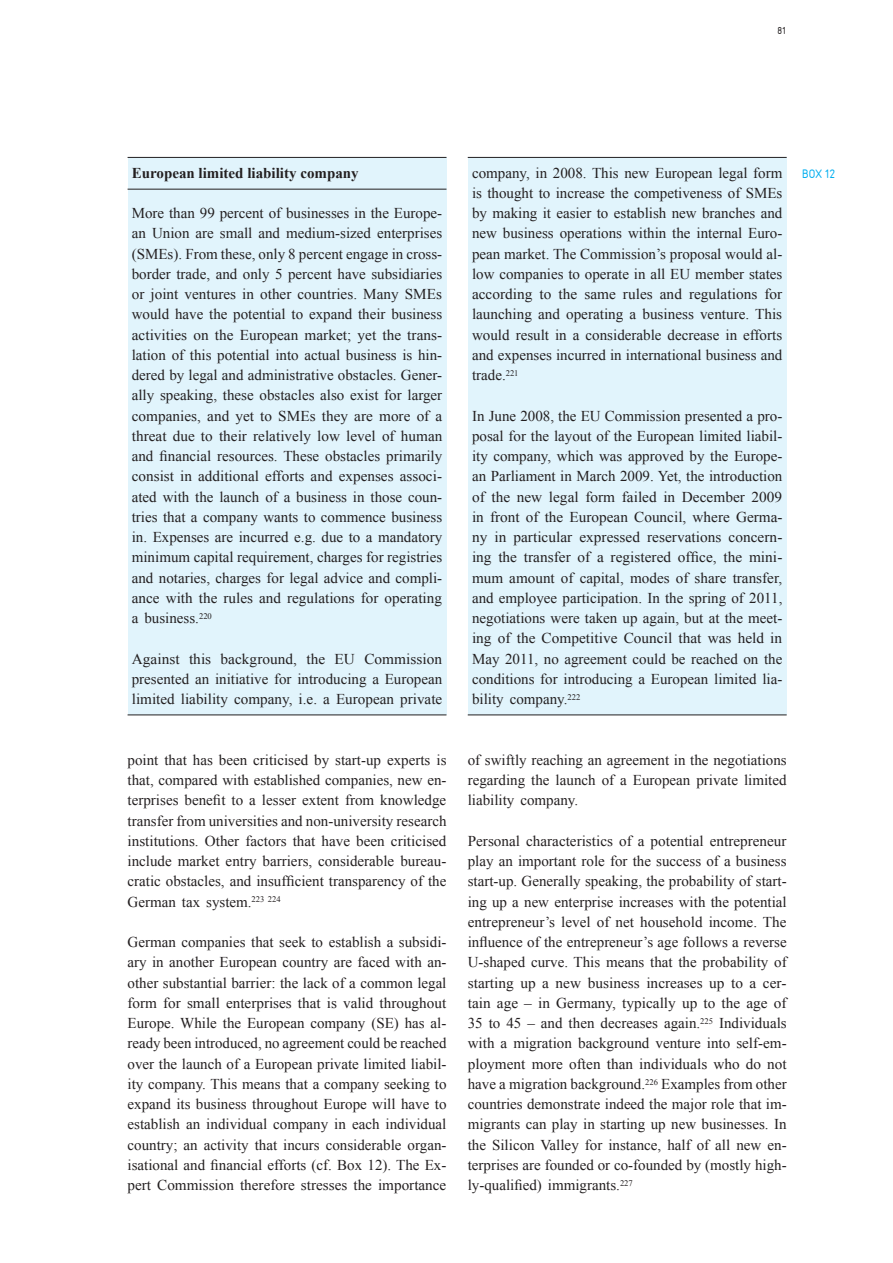
<style>
.page{position:relative;width:893px;height:1263px;background:#fff}
.page>*{position:absolute;margin:0;border:0;box-sizing:border-box;transform-origin:0 0}
.fliestext_box{font:15px/20.2px "Times New Roman";color:#231f20;text-align:justify}
.Fließtext_Times_10{font:15px/20.2px "Times New Roman";color:#231f20;text-align:justify}
.headline_box{font:700 15px "Times New Roman";color:#231f20}
.marginalie_tabelle{font:12.75px "Isonorm Com";color:#00aeef}
.t1{font:10.5px "Isonorm Com";color:#231f20}
</style>
<div class="page">
<div style="left:468px;top:157px;width:319px;height:558px;background:#e1f4fc"></div>
<div style="left:128px;top:157px;width:318px;height:558px;background:#e1f4fc"></div>
<hr style="left:128px;top:189px;width:318px;height:1px;background:#231f20">
<hr style="left:128px;top:157px;width:318px;height:1px;background:#231f20">
<hr style="left:468px;top:157px;width:319px;height:1px;background:#231f20">
<hr style="left:128px;top:715px;width:318px;height:1px;background:#231f20">
<hr style="left:468px;top:715px;width:319px;height:1px;background:#231f20">
<p class="t1" style="left:777px;top:25px;width:11px">81</p>
<p class="headline_box" style="left:132px;top:162px;width:228px">European limited liability company</p>
<p class="fliestext_box" style="left:132px;top:203px;width:312px">More than 99 percent of businesses in the Europe&shy;an Union are small and medium-sized enterprises (SMEs). From these, only 8 percent engage in cross&shy;border trade, and only 5 percent have subsidiaries or joint ventures in other countries. Many SMEs would have the potential to expand their business activities on the European market; yet the trans&shy;lation of this potential into actual business is hin&shy;dered by legal and administrative obstacles. Gener&shy;ally speaking, these obstacles also exist for larger companies, and yet to SMEs they are more of a threat due to their relatively low level of human and financial resources. These obstacles primarily consist in additional efforts and expenses associ&shy;ated with the launch of a business in those coun&shy;tries that a company wants to commence business in. Expenses are incurred e.g. due to a mandatory minimum capital requirement, charges for registries and notaries, charges for legal advice and compli&shy;ance with the rules and regulations for operating a business.<sup>220</sup></p>
<p class="fliestext_box" style="left:132px;top:648px;width:312px">Against this background, the EU Commission presented an initiative for introducing a European limited liability company, i.e. a European private</p>
<p class="Fließtext_Times_10" style="left:128px;top:749px;width:320px">point that has been criticised by start-up experts is that, compared with established companies, new en&shy;terprises benefit to a lesser extent from knowledge transfer from universities and non-university research institutions. Other factors that have been criticised include market entry barriers, considerable bureau&shy;cratic obstacles, and insufficient transparency of the German tax system.<sup>223</sup> <sup>224</sup></p>
<p class="Fließtext_Times_10" style="left:128px;top:932px;width:320px">German companies that seek to establish a subsidi&shy;ary in another European country are faced with an&shy;other substantial barrier: the lack of a common legal form for small enterprises that is valid throughout Europe. While the European company (SE) has al&shy;ready been introduced, no agreement could be reached over the launch of a European private limited liabil&shy;ity company. This means that a company seeking to expand its business throughout Europe will have to establish an individual company in each individual country; an activity that incurs considerable organ&shy;isational and financial efforts (cf. Box 12). The Ex&shy;pert Commission therefore stresses the importance</p>
<p class="fliestext_box" style="left:472px;top:162px;width:312px">company, in 2008. This new European legal form is thought to increase the competiveness of SMEs by making it easier to establish new branches and new business operations within the internal Euro&shy;pean market. The Commission’s proposal would al&shy;low companies to operate in all EU member states according to the same rules and regulations for launching and operating a business venture. This would result in a considerable decrease in efforts and expenses incurred in international business and trade.<sup>221</sup></p>
<p class="fliestext_box" style="left:472px;top:405px;width:312px">In June 2008, the EU Commission presented a pro&shy;posal for the layout of the European limited liabil&shy;ity company, which was approved by the Europe&shy;an Parliament in March 2009. Yet, the introduction of the new legal form failed in December 2009 in front of the European Council, where Germa&shy;ny in particular expressed reservations concern&shy;ing the transfer of a registered office, the mini&shy;mum amount of capital, modes of share transfer, and employee participation. In the spring of 2011, negotiations were taken up again, but at the meet&shy;ing of the Competitive Council that was held in May 2011, no agreement could be reached on the conditions for introducing a European limited lia&shy;bility company.<sup>222</sup></p>
<p class="marginalie_tabelle" style="left:802px;top:166px;width:35px">BOX 12</p>
<p class="Fließtext_Times_10" style="left:468px;top:749px;width:320px">of swiftly reaching an agreement in the negotiations regarding the launch of a European private limited liability company.</p>
<p class="Fließtext_Times_10" style="left:468px;top:830px;width:321px">Personal characteristics of a potential entrepreneur play an important role for the success of a business start-up. Generally speaking, the probability of start&shy;ing up a new enterprise increases with the potential entrepreneur’s level of net household income. The influence of the entrepreneur’s age follows a reverse U-shaped curve. This means that the probability of starting up a new business increases up to a cer&shy;tain age – in Germany, typically up to the age of 35 to 45 – and then decreases again.<sup>225</sup> Individuals with a migration background venture into self-em&shy;ployment more often than individuals who do not have a migration background.<sup>226</sup> Examples from other countries demonstrate indeed the major role that im&shy;migrants can play in starting up new businesses. In the Silicon Valley for instance, half of all new en&shy;terprises are founded or co-founded by (mostly high&shy;ly-qualified) immigrants.<sup>227</sup></p>
</div>
